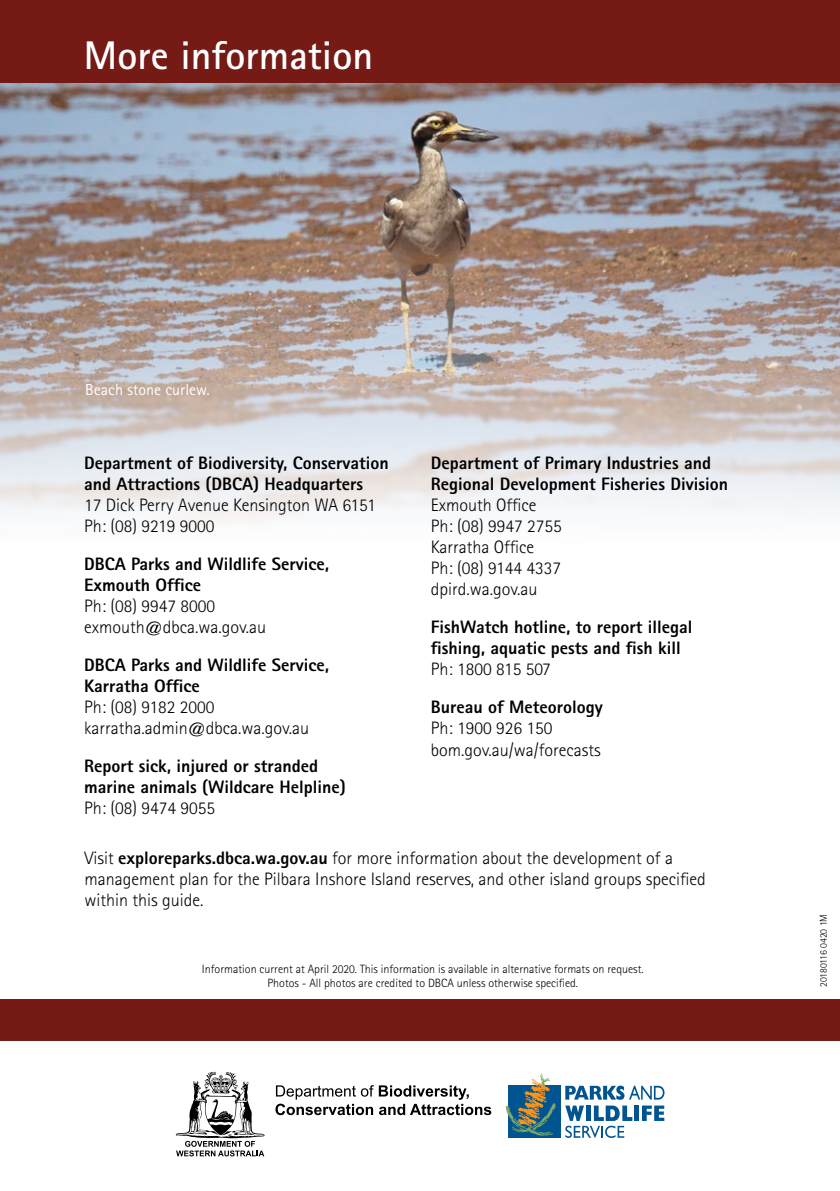
<style>
.page{position:relative;width:840px;height:1191px;background:#fff}
.page>*{position:absolute;margin:0;border:0;box-sizing:border-box;transform-origin:0 0}
.t1{font:700 40px "Rotis Sans Serif";color:#fff}
.t2{font:300 18px/21px "Rotis Sans Serif";color:#000}
.t3{font:800 18px/21px "Rotis Sans Serif";color:#000}
.t4{font:16px "Rotis Sans Serif";color:#fff}
.t5{font:300 12px/14px "Rotis Sans Serif";color:#000;text-align:center}
.t6{font:300 10px "Rotis Sans Serif";color:#000}
.s1{font-weight:800}
</style>
<div class="page">
<div style="left:0;top:0;width:839px;height:85px;background:#751a15"></div>
<div style="left:0;top:999px;width:839px;height:41px;background:#751a15"></div>
<svg style="left:275px;top:1085px;width:216px;height:30px"></svg>
<svg style="left:176px;top:1071px;width:88px;height:85px"></svg>
<div style="left:508px;top:1085px;width:52px;height:53px;background:#005590"></div>
<svg style="left:505px;top:1073px;width:50px;height:62px"></svg>
<svg style="left:565px;top:1085px;width:99px;height:14px"></svg>
<div style="left:633px;top:1105px;width:5px;height:16px;background:#005590"></div>
<svg style="left:642px;top:1105px;width:22px;height:16px"></svg>
<svg style="left:565px;top:1105px;width:67px;height:33px"></svg>
<img style="left:0;top:83px;width:839px;height:439px">
<h1 class="t1" style="left:84px;top:30px;width:290px">More information</h1>
<p class="t4" style="left:85px;top:380px;width:126px">Beach stone curlew.</p>
<p class="t3" style="left:84px;top:452px;width:306px">Department of Biodiversity, Conservation and Attractions (DBCA) Headquarters</p>
<p class="t2" style="left:84px;top:494px;width:293px">17 Dick Perry Avenue Kensington WA 6151<br>Ph: (08) 9219 9000</p>
<p class="t3" style="left:84px;top:553px;width:246px">DBCA Parks and Wildlife Service,<br>Exmouth Office</p>
<p class="t2" style="left:84px;top:596px;width:183px">Ph: (08) 9947 8000 exmouth@dbca.wa.gov.au</p>
<p class="t3" style="left:84px;top:654px;width:246px">DBCA Parks and Wildlife Service,<br>Karratha Office</p>
<p class="t2" style="left:84px;top:697px;width:226px">Ph: (08) 9182 2000 karratha.admin@dbca.wa.gov.au</p>
<p class="t3" style="left:84px;top:755px;width:263px">Report sick, injured or stranded marine animals (Wildcare Helpline)</p>
<p class="t2" style="left:84px;top:798px;width:132px">Ph: (08) 9474 9055</p>
<p class="t3" style="left:430px;top:452px;width:298px">Department of Primary Industries and<br>Regional Development Fisheries Division</p>
<p class="t2" style="left:430px;top:495px;width:132px">Exmouth Office<br>Ph: (08) 9947 2755<br>Karratha Office<br>Ph: (08) 9144 4337 dpird.wa.gov.au</p>
<p class="t3" style="left:430px;top:616px;width:263px">FishWatch hotline, to report illegal fishing, aquatic pests and fish kill</p>
<p class="t2" style="left:430px;top:659px;width:121px">Ph: 1800 815 507</p>
<p class="t3" style="left:430px;top:696px;width:173px">Bureau of Meteorology</p>
<p class="t2" style="left:430px;top:718px;width:171px">Ph: 1900 926 150 bom.gov.au/wa/forecasts</p>
<p class="t2" style="left:84px;top:847px;width:622px">Visit <span class="s1">exploreparks.dbca.wa.gov.au</span> for more information about the development of a management plan for the Pilbara Inshore Island reserves, and other island groups specified within this guide.</p>
<p class="t5" style="left:202px;top:962px;width:443px">Information current at April 2020. This information is available in alternative formats on request.<br>Photos - All photos are credited to DBCA unless otherwise specified.</p>
<p class="t6" style="left:817px;top:987px;width:75px;rotate:-90deg">20180116 0420 1M</p>
</div>
